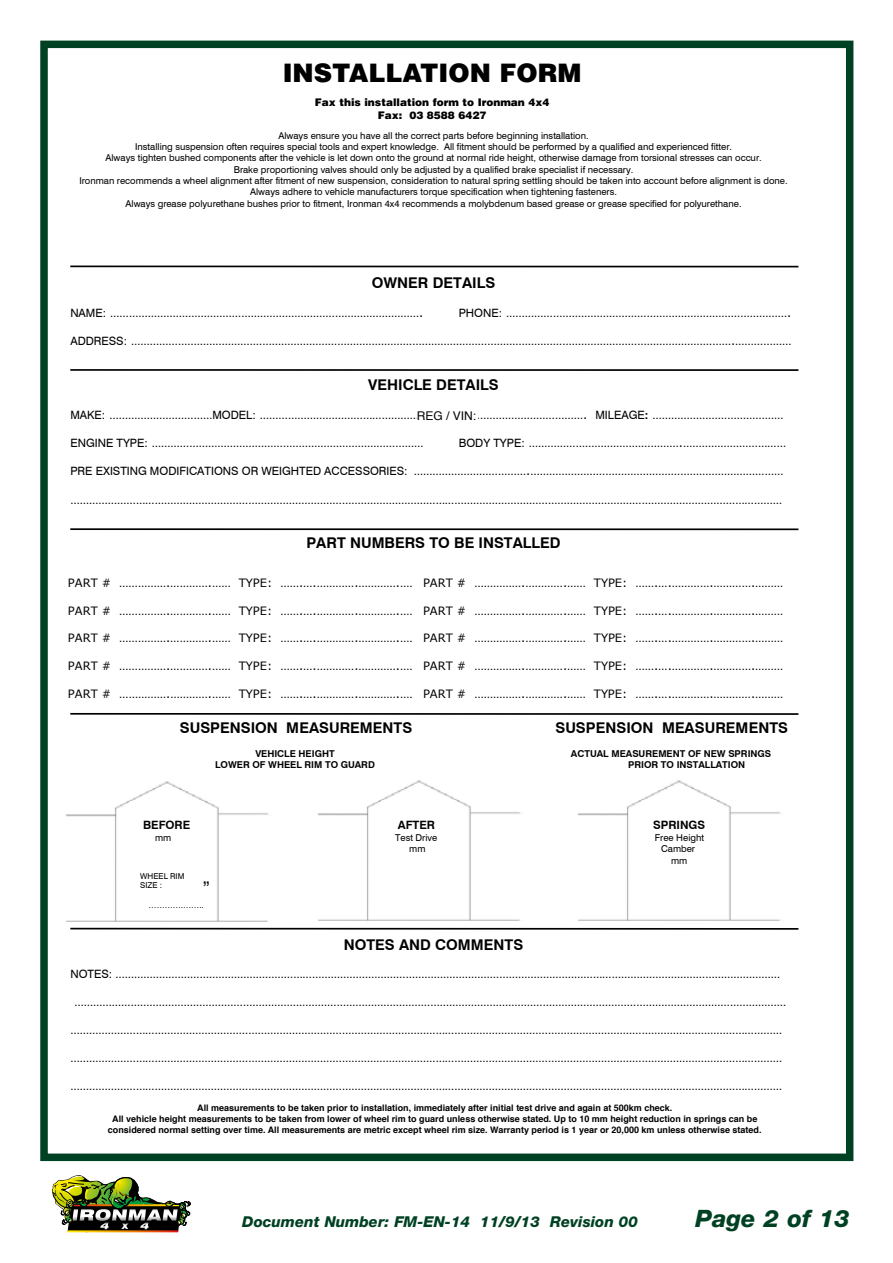
<style>
.page{position:relative;width:893px;height:1263px;background:#fff}
.page>*{position:absolute;margin:0;border:0;box-sizing:border-box;transform-origin:0 0}
.t1{font:900 25.5px "Helvetica LT Std";color:#000}
.t2{font:italic 800 24px "Helvetica Neue LT Std";color:#004123}
.t3{font:18.9px "Swis 721 BT";color:#fff}
.t4{font:italic 800 15px "Helvetica Neue LT Std";color:#004123}
.t5{font:700 14.85px "Swis 721 BT";color:#000}
.t6{font:12px "Helvetica";color:#000}
.t7{font:11.55px "Verdana";color:#000}
.t8{font:11.55px "Swis 721 BT";color:#000}
.t9{font:700 11.55px "Swis 721 BT";color:#000}
.t10{font:900 10.5px/12.6px "Helvetica LT Std";color:#000;text-align:center}
.t11{font:9.45px/11.4px "Swis 721 BT";color:#000;text-align:center}
.t12{font:700 9.45px "Swis 721 BT";color:#000}
.t13{font:700 9px/10.8px "Helvetica";color:#000;text-align:center}
.t14{font:8.1px/9.8px "Swis 721 BT";color:#000}
.s1{font-family:"Swis 721 BT"}
.s2{font-family:"Swis 721 BT";font-weight:700}
.s3{font-family:"Verdana"}
.s4{color:#000}
</style>
<div class="page">
<img style="left:52px;top:1175px;width:139px;height:57px">
<div style="left:40px;top:41px;width:813px;height:1120px;border:8px solid #004123"></div>
<hr style="left:70px;top:266px;width:728px;height:1px;background:#000">
<hr style="left:70px;top:528px;width:728px;height:2px;background:#000">
<hr style="left:70px;top:713px;width:728px;height:2px;background:#000">
<img style="left:66px;top:781px;width:202px;height:141px">
<img style="left:318px;top:780px;width:202px;height:141px">
<hr style="left:70px;top:928px;width:728px;height:2px;background:#000">
<hr style="left:70px;top:369px;width:728px;height:2px;background:#000">
<img style="left:578px;top:780px;width:202px;height:141px">
<div style="left:131px;top:866px;width:82px;height:51px;background:#fff"></div>
<h1 class="t1" style="left:283px;top:56px;width:300px">INSTALLATION FORM</h1>
<p class="t10" style="left:315px;top:96px;width:236px">Fax this installation form to Ironman 4x4<br>Fax: 03 8588 6427</p>
<p class="t11" style="left:79px;top:130px;width:710px">Always ensure you have all the correct parts before beginning installation.<br>Installing suspension often requires special tools and expert knowledge. All fitment should be performed by a qualified and experienced fitter.<br>Always tighten bushed components after the vehicle is let down onto the ground at normal ride height, otherwise damage from torsional stresses can occur.<br>Brake proportioning valves should only be adjusted by a qualified brake specialist if necessary.<br>Ironman recommends a wheel alignment after fitment of new suspension, consideration to natural spring settling should be taken into account before alignment is done.<br>Always adhere to vehicle manufacturers torque specification when tightening fasteners.<br>Always grease polyurethane bushes prior to fitment, Ironman 4x4 recommends a molybdenum based grease or grease specified for polyurethane.</p>
<p class="t5" style="left:372px;top:274px;width:125px">OWNER DETAILS</p>
<p class="t7" style="left:70px;top:306px;width:355px"><span class="s1">NAME:</span> ……………………………………………………………………………………….</p>
<p class="t7" style="left:459px;top:306px;width:334px"><span class="s1">PHONE:</span> ……………………………………………………………………………….</p>
<p class="t7" style="left:70px;top:334px;width:723px"><span class="s1">ADDRESS:</span> ………………………………………………………………………………………………………………………………………………………………………….………………</p>
<p class="t5" style="left:368px;top:376px;width:132px">VEHICLE DETAILS</p>
<p class="t7" style="left:70px;top:408px;width:715px"><span class="s1">MAKE:</span> ……………………………<span class="s1">MODEL:</span> ……………………………………………<span class="s1">REG NO:</span> ………………………………. <span class="s1">MILEAGE</span><span class="s2">:</span> ……………………………………</p>
<p class="t7" style="left:70px;top:436px;width:355px"><span class="s1">ENGINE TYPE:</span> ……………………………………………………………………………</p>
<p class="t7" style="left:459px;top:436px;width:329px"><span class="s1">BODY TYPE:</span> ………………………………………….……………………………</p>
<p class="t8" style="left:70px;top:464px;width:714px">PRE EXISTING MODIFICATIONS OR WEIGHTED ACCESSORIES: <span class="s3">……………………………….………………………………………………………………………</span></p>
<p class="t7" style="left:70px;top:492px;width:713px">…………………………………………………………………………………………………………………………………………………………………………………………………………</p>
<p class="t5" style="left:306px;top:534px;width:256px">PART NUMBERS TO BE INSTALLED</p>
<p class="t6" style="left:417px;top:406px;width:61px">REG / VIN:</p>
<p class="t7" style="left:68px;top:575px;width:362px">PART # …………….………….…… TYPE: …….….………….………….………</p>
<p class="t7" style="left:68px;top:603px;width:362px">PART # …………….………….…… TYPE: …….….………….………….………</p>
<p class="t7" style="left:68px;top:631px;width:362px">PART # …………….………….…… TYPE: …….….………….………….………</p>
<p class="t7" style="left:68px;top:659px;width:362px">PART # …………….………….…… TYPE: …….….………….………….………</p>
<p class="t7" style="left:68px;top:687px;width:362px">PART # …………….………….…… TYPE: …….….………….………….………</p>
<p class="t7" style="left:423px;top:575px;width:362px">PART # …………….………….…… TYPE: …….….………….………….………</p>
<p class="t7" style="left:423px;top:603px;width:362px">PART # …………….………….…… TYPE: …….….………….………….………</p>
<p class="t7" style="left:423px;top:631px;width:362px">PART # …………….………….…… TYPE: …….….………….………….………</p>
<p class="t7" style="left:423px;top:659px;width:362px">PART # …………….………….…… TYPE: …….….………….………….………</p>
<p class="t7" style="left:423px;top:687px;width:362px">PART # …………….………….…… TYPE: …….….………….………….………</p>
<p class="t5" style="left:180px;top:719px;width:234px">SUSPENSION MEASUREMENTS</p>
<p class="t5" style="left:555px;top:719px;width:234px">SUSPENSION MEASUREMENTS</p>
<p class="t12" style="left:255px;top:747px;width:81px">VEHICLE HEIGHT</p>
<p class="t12" style="left:571px;top:747px;width:202px">ACTUAL MEASUREMENT OF NEW SPRINGS</p>
<p class="t12" style="left:215px;top:759px;width:161px">LOWER OF WHEEL RIM TO GUARD</p>
<p class="t12" style="left:628px;top:759px;width:119px">PRIOR TO INSTALLATION</p>
<p class="t9" style="left:143px;top:818px;width:49px">BEFORE</p>
<p class="t9" style="left:398px;top:818px;width:39px">AFTER</p>
<p class="t9" style="left:653px;top:818px;width:54px">SPRINGS</p>
<p class="t11" style="left:155px;top:832px;width:18px">mm</p>
<p class="t11" style="left:395px;top:832px;width:44px">Test Drive</p>
<p class="t11" style="left:655px;top:832px;width:51px">Free Height</p>
<p class="t11" style="left:409px;top:843px;width:18px">mm</p>
<p class="t11" style="left:661px;top:843px;width:35px">Camber mm</p>
<h3 class="t3" style="left:195px;top:877px;width:17px">“<span class="s4">”</span></h3>
<p class="t14" style="left:140px;top:871px;width:46px">WHEEL RIM<br>SIZE :</p>
<p class="t14" style="left:149px;top:900px;width:57px">………….……..</p>
<p class="t5" style="left:344px;top:935px;width:181px">NOTES AND COMMENTS</p>
<p class="t7" style="left:70px;top:966px;width:711px"><span class="s1">NOTES:</span> ……………………………………………………………………………………………………………………………………………………………………………………………</p>
<p class="t7" style="left:74px;top:994px;width:713px">…………………………………………………………………………………………………………………………………………………………………………………………………………</p>
<p class="t7" style="left:70px;top:1022px;width:713px">…………………………………………………………………………………………………………………………………………………………………………………………………………</p>
<p class="t7" style="left:70px;top:1050px;width:713px">…………………………………………………………………………………………………………………………………………………………………………………………………………</p>
<p class="t7" style="left:70px;top:1078px;width:713px">…………………………………………………………………………………………………………………………………………………………………………………………………………</p>
<p class="t13" style="left:108px;top:1103px;width:655px">All measurements to be taken prior to installation, immediately after initial test drive and again at 500km check.<br>All vehicle height measurements to be taken from lower of wheel rim to guard unless otherwise stated. Up to 10 mm height reduction in springs can be considered normal setting over time. All measurements are metric except wheel rim size. Warranty period is 1 year or 20,000 km unless otherwise stated.</p>
<p class="t11" style="left:111px;top:1105px;width:648px">All measurements to be taken prior to installation, immediately after initial test drive and again at 500km check.<br>All vehicle height measurements to be taken from lower of wheel rim to guard unless otherwise stated. Up to 10mm height reduction in springs can be considered normal settling over time. All measurements are metric except wheel rim size. Warranty period is 2 years or 40,000km unless otherwise stated.</p>
<p class="t4" style="left:242px;top:1212px;width:397px">Document Number: FM-EN-14 11/9/13 Revision 00</p>
<h2 class="t2" style="left:696px;top:1204px;width:155px">Page 2 of 13</h2>
</div>
